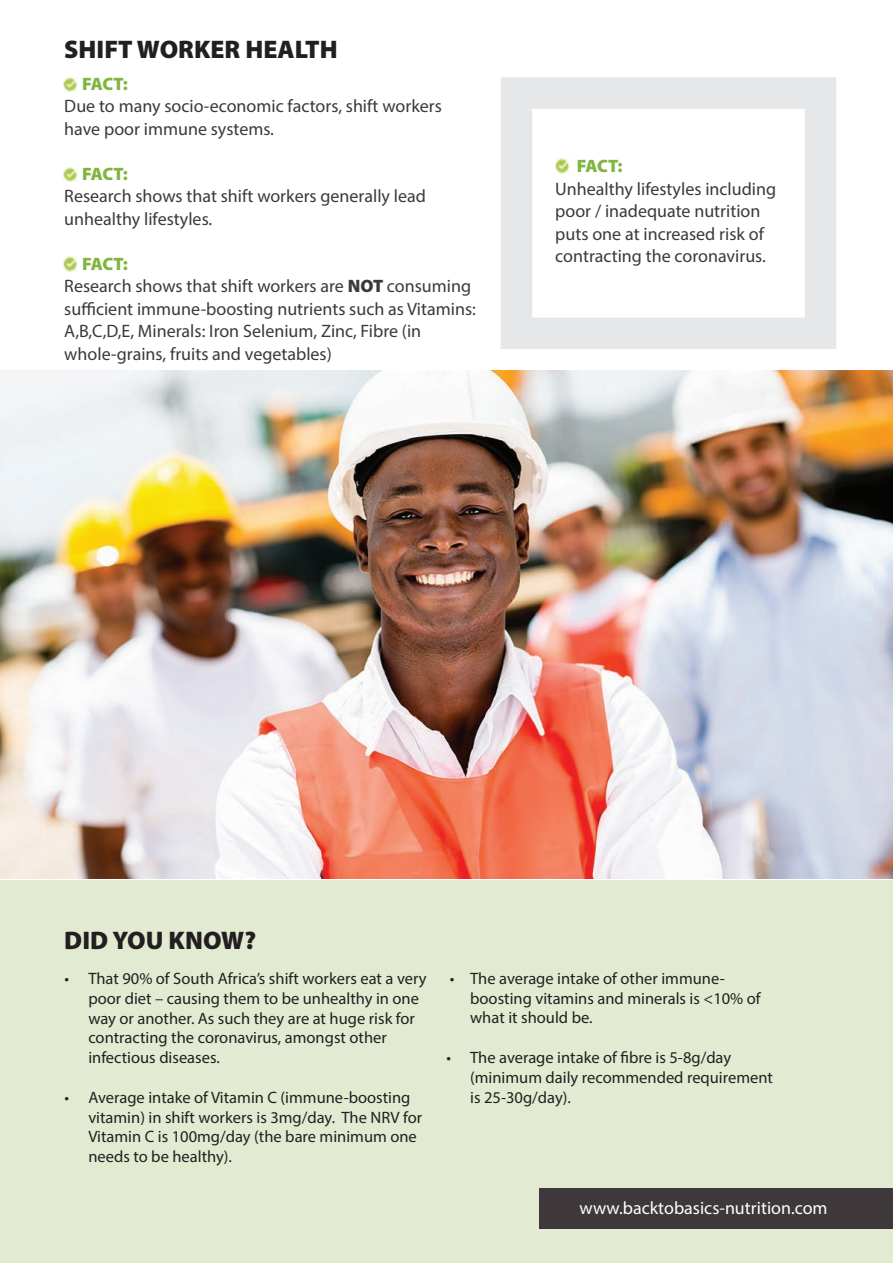
<style>
.page{position:relative;width:893px;height:1263px;background:#fff}
.page>*{position:absolute;margin:0;border:0;box-sizing:border-box;transform-origin:0 0}
.t1{font:900 25.5px "Myriad Pro";color:#231f20}
.t2{font:18px/22.5px "Myriad Pro";color:#3e383a}
.t3{font:18px "Myriad Pro";color:#fdfefe}
.t4{font:900 18px "Myriad Pro";letter-spacing:-.03em;color:#81b540}
.t5{font:16.5px/19.8px "Myriad Pro";color:#231f20}
.s1{font-weight:900;color:#81b540}
.s2{font-weight:900}
</style>
<div class="page">
<div style="left:0;top:880px;width:893px;height:383px;background:#e2ebd2"></div>
<img style="left:0;top:370px;width:893px;height:508px">
<svg style="left:501px;top:77px;width:335px;height:272px"></svg>
<div style="left:539px;top:1188px;width:354px;height:40px;background:#3e383a"></div>
<img style="left:63px;top:77px;width:15px;height:15px">
<img style="left:63px;top:167px;width:15px;height:15px">
<img style="left:63px;top:257px;width:15px;height:14px">
<img style="left:555px;top:158px;width:15px;height:15px">
<h1 class="t1" style="left:64px;top:34px;width:275px">SHIFT WORKER HEALTH</h1>
<p class="t4" style="left:82px;top:73px;width:47px">FACT:</p>
<p class="t2" style="left:64px;top:97px;width:379px">Due to many socio-economic factors, shift workers have poor immune systems.</p>
<p class="t4" style="left:82px;top:163px;width:47px">FACT:</p>
<p class="t2" style="left:64px;top:187px;width:363px">Research shows that shift workers generally lead unhealthy lifestyles.</p>
<p class="t2" style="left:64px;top:254px;width:413px;text-indent:18px"><span class="s1">FACT:<br></span>Research shows that shift workers are <span class="s2">NOT</span> consuming sufficient immune-boosting nutrients such as Vitamins:<br>A,B,C,D,E, Minerals: Iron Selenium, Zinc, Fibre (in whole-grains, fruits and vegetables)</p>
<p class="t4" style="left:577px;top:156px;width:47px">FACT:</p>
<p class="t2" style="left:555px;top:179px;width:222px">Unhealthy lifestyles including poor / inadequate nutrition puts one at increased risk of contracting the coronavirus.</p>
<h1 class="t1" style="left:64px;top:926px;width:193px">DID YOU KNOW?</h1>
<p class="t5" style="left:88px;top:970px;width:340px;text-indent:-24px">• That 90% of South Africa’s shift workers eat a very poor diet – causing them to be unhealthy in one way or another. As such they are at huge risk for contracting the coronavirus, amongst other infectious diseases.</p>
<p class="t5" style="left:88px;top:1089px;width:335px;text-indent:-24px">• Average intake of Vitamin C (immune-boosting vitamin) in shift workers is 3mg/day. The NRV for Vitamin C is 100mg/day (the bare minimum one needs to be healthy).</p>
<p class="t5" style="left:470px;top:970px;width:292px;text-indent:-20px">• The average intake of other immune&shy;boosting vitamins and minerals is &lt;10% of what it should be.</p>
<p class="t5" style="left:470px;top:1049px;width:304px;text-indent:-24px">• The average intake of fibre is 5-8g/day (minimum daily recommended requirement is 25-30g/day).</p>
<p class="t3" style="left:580px;top:1201px;width:249px">www.backtobasics-nutrition.com</p>
</div>
